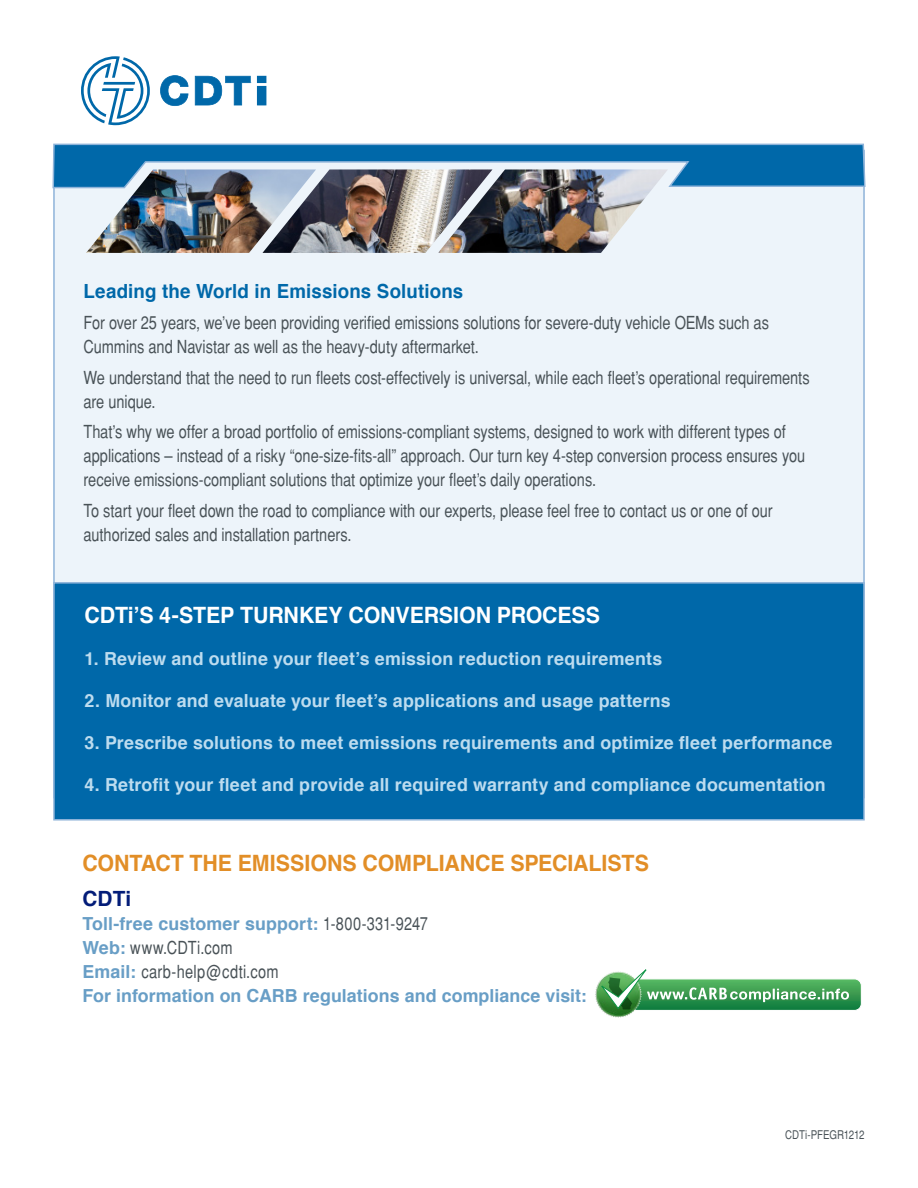
<style>
.page{position:relative;width:918px;height:1188px;background:#fff}
.page>*{position:absolute;margin:0;border:0;box-sizing:border-box;transform-origin:0 0}
.BODY{font:700 22.5px "Helvetica";letter-spacing:-.005em;color:#e28e27;scale:.95 1}
.BODY-2{font:700 22.5px "Helvetica";letter-spacing:-.005em;color:#fff;scale:.95 1}
.BODY-3{font:700 21px "Helvetica";color:#031c78}
.BODY-4{font:700 19.5px "Helvetica";letter-spacing:.005em;color:#0068a9;scale:.96 1}
.BODY-5{font:condensed 18px/24px "Helvetica";letter-spacing:-.005em;color:#495257}
.BODY-6{font:700 18px "Helvetica";letter-spacing:.01em;color:#bddcef}
.BODY-7{font:700 18px/24px "Helvetica";letter-spacing:.005em;color:#689ec6}
.BODY-8{font:condensed 12px "Helvetica";letter-spacing:-.01em;color:#495257}
.s1{font-weight:400;font-stretch:condensed;color:#495257}
</style>
<div class="page">
<div style="left:53px;top:150px;width:812px;height:648px;background:#edf4fa;border:2px solid #8eb3d9"></div>
<img style="left:492px;top:189px;width:160px;height:64px">
<img style="left:316px;top:189px;width:176px;height:64px">
<img style="left:86px;top:189px;width:230px;height:64px">
<svg style="left:52px;top:143px;width:814px;height:46px;background:#4e89b2"></svg>
<div style="left:53px;top:582px;width:812px;height:239px;background:#0068a9;border:2px solid #8eb3d9"></div>
<svg style="left:81px;top:56px;width:69px;height:69px"></svg>
<svg style="left:160px;top:75px;width:28px;height:31px"></svg>
<svg style="left:195px;top:76px;width:56px;height:29px"></svg>
<svg style="left:257px;top:76px;width:9px;height:29px"></svg>
<div style="left:628px;top:978px;width:234px;height:33px;border:1px solid #fff;border-radius:7px"></div>
<img style="left:595px;top:980px;width:23px;height:35px">
<svg style="left:601px;top:969px;width:260px;height:41px"></svg>
<p class="BODY-4" style="left:84px;top:275px;width:397px">Leading the World in Emissions Solutions</p>
<p class="BODY-5" style="left:84px;top:310px;width:687px">For over 25 years, we’ve been providing verified emissions solutions for severe-duty vehicle OEMs such as<br>Cummins and Navistar as well as the heavy-duty aftermarket.</p>
<p class="BODY-5" style="left:84px;top:365px;width:728px">We understand that the need to run fleets cost-effectively is universal, while each fleet’s operational requirements are unique.</p>
<p class="BODY-5" style="left:84px;top:420px;width:723px">That’s why we offer a broad portfolio of emissions-compliant systems, designed to work with different types of applications – instead of a risky “one-size-fits-all” approach. Our turn key 4-step conversion process ensures you receive emissions-compliant solutions that optimize your fleet’s daily operations.</p>
<p class="BODY-5" style="left:84px;top:499px;width:691px">To start your fleet down the road to compliance with our experts, please feel free to contact us or one of our authorized sales and installation partners.</p>
<p class="BODY-2" style="left:85px;top:597px;width:544px">CDTi’S 4-STEP TURNKEY CONVERSION PROCESS</p>
<p class="BODY-6" style="left:85px;top:644px;width:579px">1. Review and outline your fleet’s emission reduction requirements</p>
<p class="BODY-6" style="left:85px;top:686px;width:587px">2. Monitor and evaluate your fleet’s applications and usage patterns</p>
<p class="BODY-6" style="left:85px;top:728px;width:749px">3. Prescribe solutions to meet emissions requirements and optimize fleet performance</p>
<p class="BODY-6" style="left:85px;top:770px;width:743px">4. Retrofit your fleet and provide all required warranty and compliance documentation</p>
<p class="BODY" style="left:82px;top:845px;width:598px">CONTACT THE EMISSIONS COMPLIANCE SPECIALISTS</p>
<p class="BODY-3" style="left:82px;top:882px;width:50px">CDTi</p>
<p class="BODY-7" style="left:82px;top:912px;width:506px">Toll-free customer support: <span class="s1">1-800-331-9247<br></span>Web: <span class="s1">www.CDTi.com<br></span>Email: <span class="s1">carb-help@cdti.com<br></span>For information on CARB regulations and compliance visit:</p>
<p class="BODY-8" style="left:785px;top:1128px;width:81px">CDTi-PFEGR1212</p>
</div>
